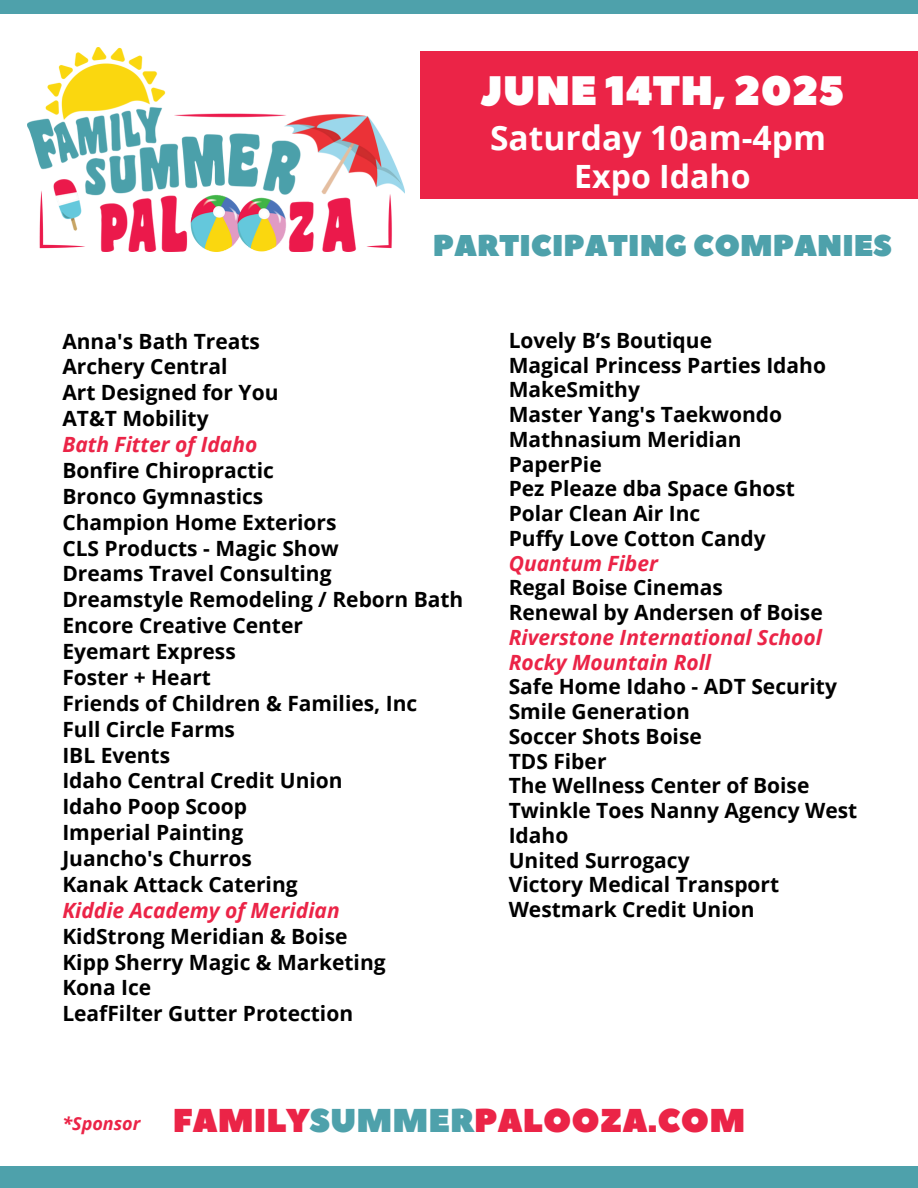
<style>
.page{position:relative;width:918px;height:1188px;background:#fff}
.page>*{position:absolute;margin:0;border:0;box-sizing:border-box;transform-origin:0 0}
.t1{font:41.1px "Peace Sans";color:#fff}
.t2{font:700 33.6px "Open Sans";color:#fff}
.t3{font:33px "Peace Sans";color:#eb2447}
.t4{font:700 32.1px "Open Sans";color:#fff}
.t5{font:30px "Peace Sans";color:#4ea1ab}
.t6{font:700 21px/25.8px "Open Sans";color:#000}
.t7{font:italic 700 18px "Open Sans";color:#eb2447}
.s1{font-style:italic;color:#eb2447}
.s2{color:#4ea1ab}
</style>
<div class="page">
<div style="left:0;top:0;width:918px;height:13px;background:#4ea1ab"></div>
<div style="left:0;top:1167px;width:918px;height:21px;background:#4ea1ab"></div>
<div style="left:420px;top:52px;width:498px;height:147px;background:#eb2447"></div>
<img style="left:28px;top:47px;width:377px;height:205px">
<h2 class="t1" style="left:481px;top:64px;width:365px">JUNE 14TH, 2025</h2>
<h2 class="t2" style="left:490px;top:114px;width:337px">Saturday 10am-4pm</h2>
<h2 class="t4" style="left:574px;top:154px;width:178px">Expo Idaho</h2>
<p class="t5" style="left:433px;top:225px;width:461px">PARTICIPATING COMPANIES</p>
<h4 class="t6" style="left:62px;top:328px;width:403px">Anna's Bath Treats<br>Archery Central<br>Art Designed for You<br>AT&amp;T Mobility<br><span class="s1">Bath Fitter of Idaho<br></span>Bonfire Chiropractic<br>Bronco Gymnastics<br>Champion Home Exteriors<br>CLS Products - Magic Show<br>Dreams Travel Consulting<br>Dreamstyle Remodeling / Reborn Bath<br>Encore Creative Center<br>Eyemart Express<br>Foster + Heart<br>Friends of Children &amp; Families, Inc<br>Full Circle Farms<br>IBL Events<br>Idaho Central Credit Union<br>Idaho Poop Scoop<br>Imperial Painting<br>Juancho's Churros<br>Kanak Attack Catering<br><span class="s1">Kiddie Academy of Meridian<br></span>KidStrong Meridian &amp; Boise<br>Kipp Sherry Magic &amp; Marketing<br>Kona Ice<br>LeafFilter Gutter Protection</h4>
<h1 class="t6" style="left:509px;top:327px;width:350px;line-height:24.8px">Lovely B’s Boutique<br>Magical Princess Parties Idaho<br>MakeSmithy<br>Master Yang's Taekwondo<br>Mathnasium Meridian<br>PaperPie<br>Pez Pleaze dba Space Ghost<br>Polar Clean Air Inc<br>Puffy Love Cotton Candy<br><span class="s1">Quantum Fiber<br></span>Regal Boise Cinemas<br>Renewal by Andersen of Boise<br><span class="s1">Riverstone International School<br>Rocky Mountain Roll<br></span>Safe Home Idaho - ADT Security<br>Smile Generation<br>Soccer Shots Boise<br>TDS Fiber<br>The Wellness Center of Boise<br>Twinkle Toes Nanny Agency West<br>Idaho<br>United Surrogacy<br>Victory Medical Transport<br>Westmark Credit Union</h1>
<h4 class="t7" style="left:62px;top:1111px;width:79px">*Sponsor</h4>
<h3 class="t3" style="left:173px;top:1099px;width:574px">FAMILY<span class="s2">SUMMER</span>PALOOZA.COM</h3>
</div>
